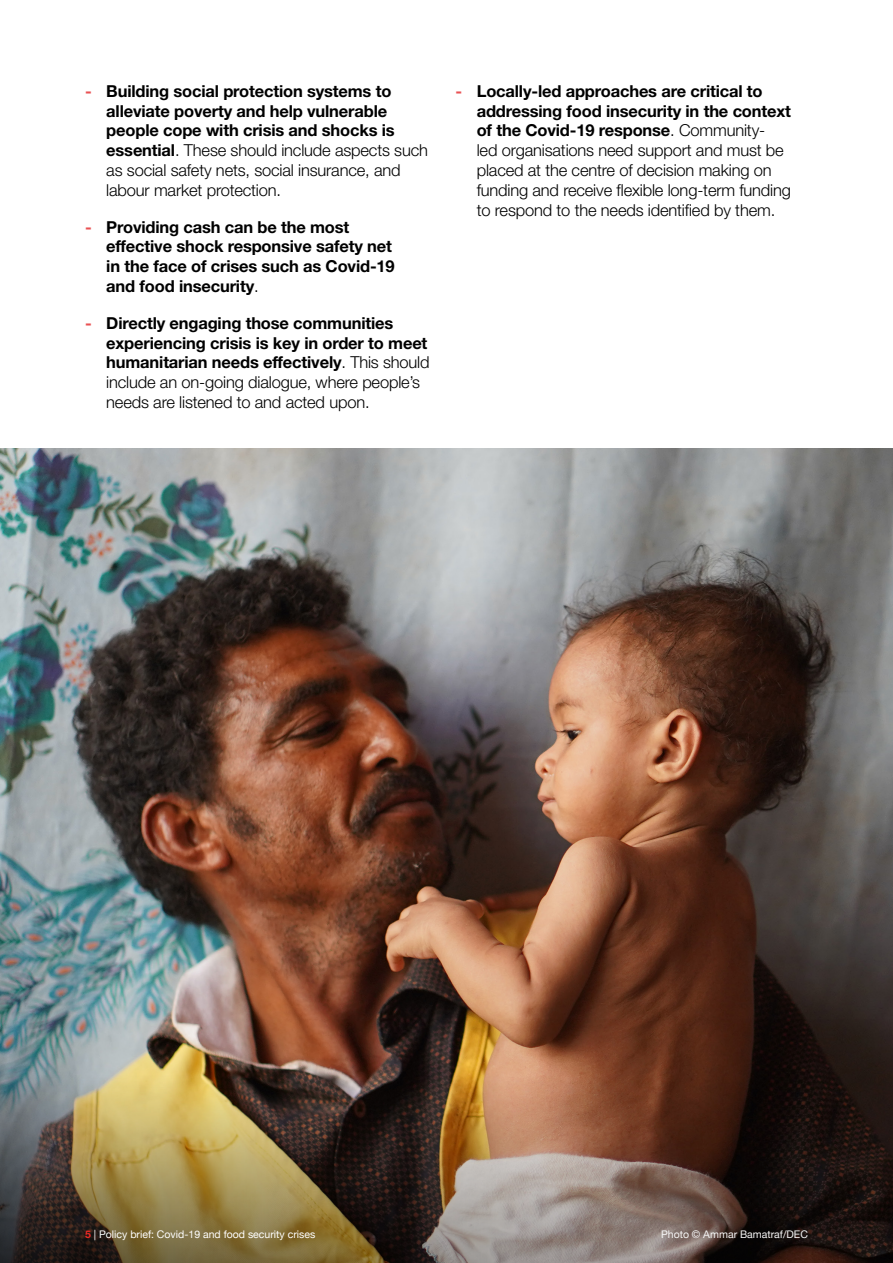
<style>
.page{position:relative;width:893px;height:1263px;background:#fff}
.page>*{position:absolute;margin:0;border:0;box-sizing:border-box;transform-origin:0 0}
.t1{font:700 16.5px/19.8px "Helvetica Neue LT Pro";letter-spacing:-.01em;color:#000}
.t2{font:300 16.5px/19.8px "Helvetica Neue LT Pro";letter-spacing:-.01em;color:#000}
.t3{font:10.5px "Helvetica Neue";color:#fff}
.t4{font:10.5px "Helvetica Neue";color:#f6f6f6}
.s1{color:#e95153}
.s2{font-weight:300}
.s3{font-weight:700;color:#e95153}
.s4{font-weight:700}
.s5{font-family:"Helvetica Neue LT Pro";font-weight:700;color:#ee2a24}
</style>
<div class="page">
<img style="left:0;top:449px;width:893px;height:570px">
<img style="left:0;top:1019px;width:893px;height:244px">
<p class="t1" style="left:106px;top:81px;width:323px;text-indent:-21px"><span class="s1">-</span> Building social protection systems to alleviate poverty and help vulnerable people cope with crisis and shocks is essential<span class="s2">. These should include aspects such as social safety nets, social insurance, and labour market protection.</span></p>
<p class="t1" style="left:106px;top:216px;width:290px;text-indent:-21px"><span class="s1">-</span> Providing cash can be the most effective shock responsive safety net in the face of crises such as Covid-19 and food insecurity<span class="s2">.</span></p>
<p class="t1" style="left:106px;top:313px;width:325px;text-indent:-21px"><span class="s1">-</span> Directly engaging those communities experiencing crisis is key in order to meet humanitarian needs effectively<span class="s2">. This should include an on-going dialogue, where people’s needs are listened to and acted upon.</span></p>
<p class="t2" style="left:477px;top:81px;width:316px;text-indent:-21px"><span class="s3">-</span> <span class="s4">Locally-led approaches are critical to addressing food insecurity in the context of the Covid-19 response</span>. Community-<br>led organisations need support and must be placed at the centre of decision making on funding and receive flexible long-term funding to respond to the needs identified by them.</p>
<p class="t3" style="left:85px;top:1226px;width:232px"><span class="s5">5</span> | Policy brief: Covid-19 and food security crises</p>
<p class="t4" style="left:661px;top:1227px;width:148px">Photo © Ammar Bamatraf/DEC</p>
</div>
